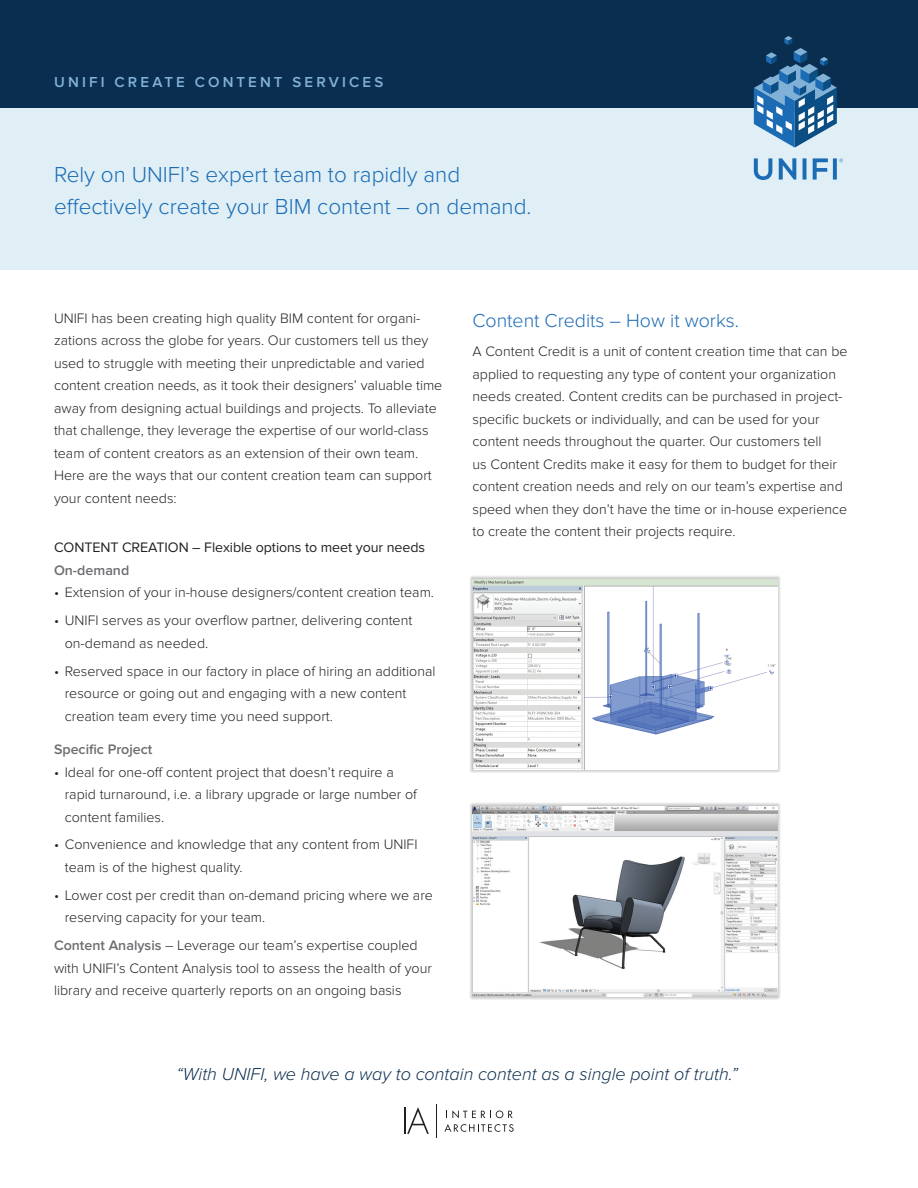
<style>
.page{position:relative;width:918px;height:1188px;background:#fff}
.page>*{position:absolute;margin:0;border:0;box-sizing:border-box;transform-origin:0 0}
.Document_Title{font:300 22.5px/31.5px "Proxima Nova";color:#1b6bb5}
.Unifi_Subhead{font:300 19.5px "Proxima Nova";color:#1b6bb5}
.Pull_Quote{font:italic 300 18px "Proxima Nova";color:#0e3050}
.Document_Label{font:600 15px "Proxima Nova";letter-spacing:.21em;color:#81b1d7}
.Header_1{font:300 14.25px/22.5px "Proxima Nova";color:#231f20}
.Header_1-2{font:14.25px "Proxima Nova";letter-spacing:-.005em;color:#231f20}
.Header_1-3{font:600 14.25px "Proxima Nova";color:#6c6d70}
.s1{font-weight:600;color:#6c6d70}
</style>
<div class="page">
<div style="left:0;top:106px;width:918px;height:164px;background:#dfeff5"></div>
<div style="left:0;top:0;width:918px;height:108px;background:#0a2e4f"></div>
<svg style="left:754px;top:36px;width:83px;height:112px"></svg>
<svg style="left:754px;top:158px;width:89px;height:22px"></svg>
<div style="left:469px;top:576px;width:312px;height:197px;background:#231f20;opacity:.5"></div>
<img style="left:472px;top:579px;width:305px;height:190px">
<div style="left:469px;top:803px;width:312px;height:197px;background:#231f20;opacity:.5"></div>
<img style="left:472px;top:806px;width:305px;height:191px">
<hr style="left:404px;top:1107px;width:2px;height:27px;background:#231f20">
<svg style="left:407px;top:1107px;width:22px;height:27px"></svg>
<hr style="left:436px;top:1104px;width:1px;height:33px;background:#231f20">
<svg style="left:446px;top:1110px;width:67px;height:8px"></svg>
<svg style="left:444px;top:1124px;width:70px;height:8px"></svg>
<p class="Document_Label" style="left:54px;top:73px;width:331px">UNIFI CREATE CONTENT SERVICES</p>
<p class="Document_Title" style="left:54px;top:159px;width:479px">Rely on UNIFI’s expert team to rapidly and effectively create your BIM content – on demand.</p>
<p class="Header_1" style="left:54px;top:307px;width:390px">UNIFI has been creating high quality BIM content for organi&shy;zations across the globe for years. Our customers tell us they used to struggle with meeting their unpredictable and varied content creation needs, as it took their designers’ valuable time away from designing actual buildings and projects. To alleviate that challenge, they leverage the expertise of our world-class team of content creators as an extension of their own team.<br>Here are the ways that our content creation team can support your content needs:</p>
<p class="Header_1-2" style="left:54px;top:540px;width:373px">CONTENT CREATION – Flexible options to meet your needs</p>
<p class="Header_1-3" style="left:54px;top:562px;width:77px">On-demand</p>
<p class="Header_1" style="left:54px;top:582px;width:382px">• Extension of your in-house designers/content creation team.</p>
<p class="Header_1" style="left:65px;top:610px;width:349px;text-indent:-11px">• UNIFI serves as your overflow partner, delivering content on-demand as needed.</p>
<p class="Header_1" style="left:65px;top:660px;width:372px;text-indent:-11px">• Reserved space in our factory in place of hiring an additional resource or going out and engaging with a new content creation team every time you need support.</p>
<p class="Header_1-3" style="left:54px;top:741px;width:100px">Specific Project</p>
<p class="Header_1" style="left:65px;top:761px;width:354px;text-indent:-11px">• Ideal for one-off content project that doesn’t require a rapid turnaround, i.e. a library upgrade or large number of content families.</p>
<p class="Header_1" style="left:65px;top:834px;width:354px;text-indent:-11px">• Convenience and knowledge that any content from UNIFI team is of the highest quality.</p>
<p class="Header_1" style="left:65px;top:884px;width:370px;text-indent:-11px">• Lower cost per credit than on-demand pricing where we are reserving capacity for your team.</p>
<p class="Header_1" style="left:54px;top:934px;width:379px"><span class="s1">Content Analysis</span> – Leverage our team’s expertise coupled with UNIFI’s Content Analysis tool to assess the health of your library and receive quarterly reports on an ongoing basis</p>
<p class="Unifi_Subhead" style="left:472px;top:309px;width:268px">Content Credits – How it works.</p>
<p class="Header_1" style="left:472px;top:340px;width:377px">A Content Credit is a unit of content creation time that can be applied to requesting any type of content your organization needs created. Content credits can be purchased in project&shy;specific buckets or individually, and can be used for your content needs throughout the quarter. Our customers tell<br>us Content Credits make it easy for them to budget for their content creation needs and rely on our team’s expertise and speed when they don’t have the time or in-house experience to create the content their projects require.</p>
<p class="Pull_Quote" style="left:176px;top:1064px;width:563px">“With UNIFI, we have a way to contain content as a single point of truth.”</p>
</div>
